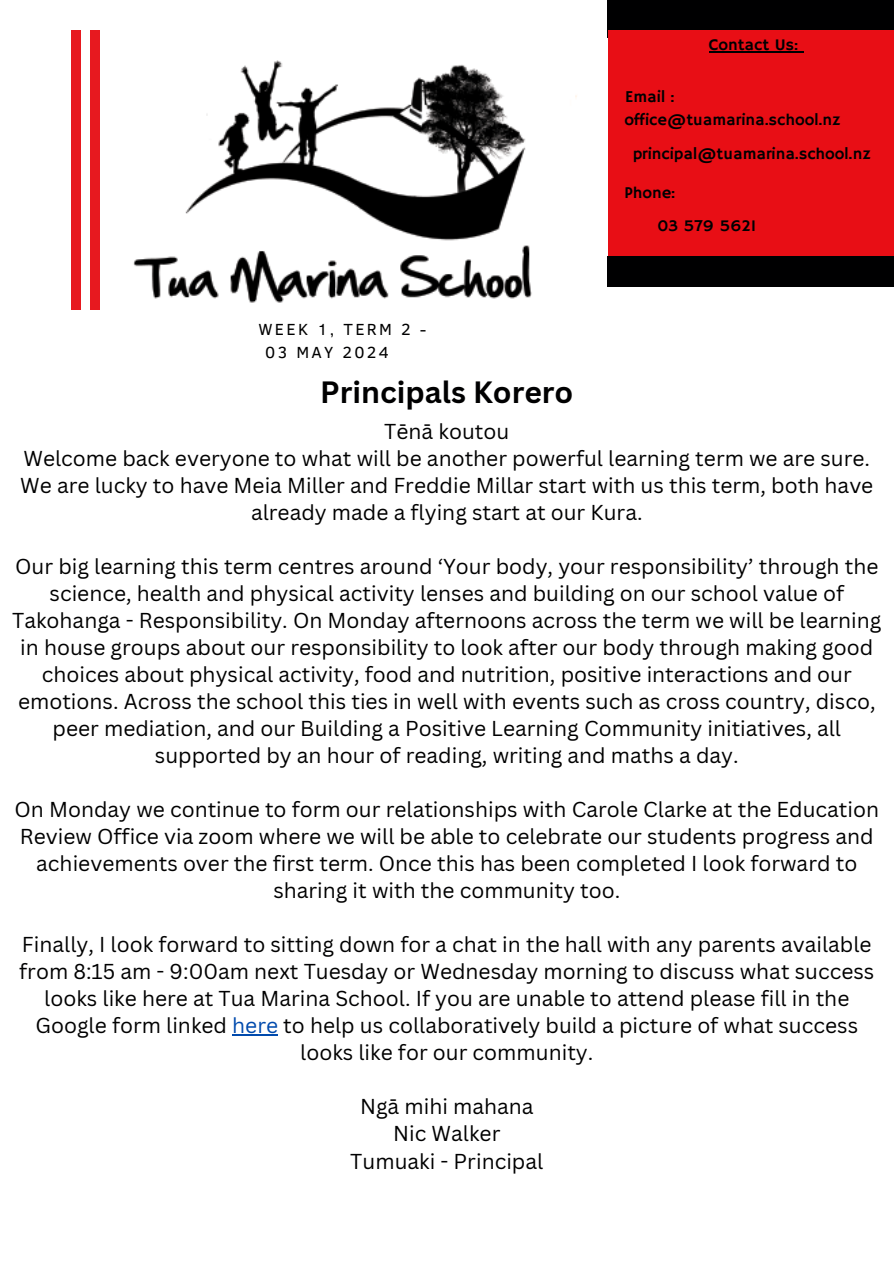
<style>
.page{position:relative;width:894px;height:1264px;background:#fff}
.page>*{position:absolute;margin:0;border:0;box-sizing:border-box;transform-origin:0 0}
.t1{font:700 30px "Canva Sans";color:#000001}
.t2{font:21px/27px "Canva Sans";color:#000001;text-align:center}
.t3{font:16.5px "Hammersmith One";color:#000001}
.t4{font:16.5px/22.5px "Clear Sans";letter-spacing:.14em;color:#000001}
.s1{color:#004aad}
</style>
<div class="page">
<div style="left:607px;top:256px;width:286px;height:30px;background:#000001"></div>
<div style="left:607px;top:0;width:286px;height:37px;background:#000001"></div>
<div style="left:607px;top:31px;width:286px;height:225px;background:#e80e15"></div>
<div style="left:90px;top:31px;width:9px;height:279px;background:#e7191f"></div>
<div style="left:71px;top:31px;width:9px;height:279px;background:#e7191f"></div>
<img style="left:133px;top:60px;width:444px;height:243px">
<hr style="left:708px;top:51px;width:90px;height:2px;background:#000001">
<hr style="left:232px;top:1034px;width:46px;height:1px;background:#004aad">
<p class="t3" style="left:625px;top:87px;width:51px">Email :</p>
<p class="t3" style="left:708px;top:35px;width:91px">Contact Us:</p>
<p class="t3" style="left:624px;top:110px;width:217px">office@tuamarina.school.nz</p>
<p class="t3" style="left:632px;top:144px;width:239px">principal@tuamarina.school.nz</p>
<p class="t4" style="left:265px;top:317px;width:163px;text-indent:-7px">WEEK 1, TERM 2 -<br>03 MAY 2024</p>
<p class="t3" style="left:624px;top:183px;width:52px">Phone:</p>
<h3 class="t3" style="left:657px;top:216px;width:100px">03 579 5621</h3>
<h1 class="t1" style="left:320px;top:370px;width:254px">Principals Korero</h1>
<h2 class="t2" style="left:20px;top:417px;width:854px">Tēnā koutou<br>Welcome back everyone to what will be another powerful learning term we are sure.<br>We are lucky to have Meia Miller and Freddie Millar start with us this term, both have already made a flying start at our Kura.</h2>
<h2 class="t2" style="left:12px;top:552px;width:870px">Our big learning this term centres around ‘Your body, your responsibility’ through the science, health and physical activity lenses and building on our school value of Takohanga - Responsibility. On Monday afternoons across the term we will be learning in house groups about our responsibility to look after our body through making good choices about physical activity, food and nutrition, positive interactions and our emotions. Across the school this ties in well with events such as cross country, disco, peer mediation, and our Building a Positive Learning Community initiatives, all supported by an hour of reading, writing and maths a day.</h2>
<h2 class="t2" style="left:14px;top:795px;width:866px">On Monday we continue to form our relationships with Carole Clarke at the Education Review Office via zoom where we will be able to celebrate our students progress and achievements over the first term. Once this has been completed I look forward to sharing it with the community too.</h2>
<h2 class="t2" style="left:19px;top:930px;width:856px">Finally, I look forward to sitting down for a chat in the hall with any parents available from 8:15 am - 9:00am next Tuesday or Wednesday morning to discuss what success looks like here at Tua Marina School. If you are unable to attend please fill in the Google form linked <span class="s1">here</span> to help us collaboratively build a picture of what success looks like for our community.</h2>
<h2 class="t2" style="left:350px;top:1092px;width:194px">Ngā mihi mahana<br>Nic Walker<br>Tumuaki - Principal</h2>
</div>
